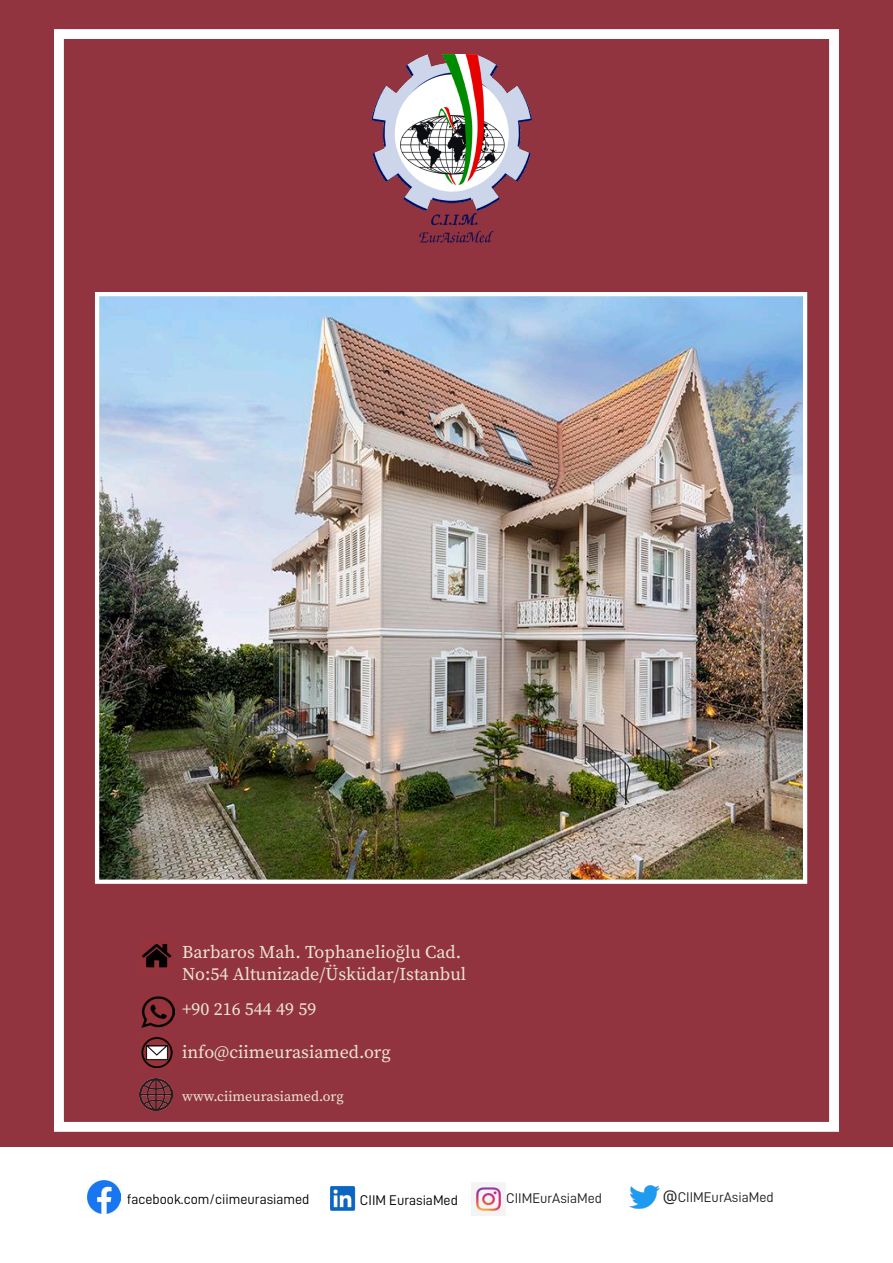
<style>
.page{position:relative;width:893px;height:1263px;background:#fff}
.page>*{position:absolute;margin:0;border:0;box-sizing:border-box;transform-origin:0 0}
.Corpo_del_testo_-_11{font:18px/21.6px "Source Serif Pro";color:#ece4d2}
.Corpo_del_testo_-_11-2{font:14.1px "D DIN";color:#000}
.Corpo_del_testo_-_11-3{font:14.1px "D DIN";color:#231f20}
.Corpo_del_testo_-_11-4{font:14.1px "Source Serif Pro";color:#ece4d2}
.s1{font-size:16.95px}
</style>
<div class="page">
<div style="left:0;top:0;width:893px;height:1146px;background:#91343f"></div>
<div style="left:54px;top:29px;width:785px;height:1103px;border:10px solid #fff"></div>
<img style="left:100px;top:297px;width:702px;height:582px">
<div style="left:95px;top:292px;width:712px;height:592px;border:4px solid #fff"></div>
<img style="left:140px;top:940px;width:32px;height:29px">
<img style="left:142px;top:996px;width:32px;height:32px">
<img style="left:141px;top:1037px;width:32px;height:30px">
<img style="left:140px;top:1078px;width:32px;height:32px">
<img style="left:330px;top:1186px;width:26px;height:25px">
<img style="left:87px;top:1180px;width:34px;height:33px">
<img style="left:629px;top:1185px;width:30px;height:23px">
<img style="left:472px;top:1182px;width:33px;height:33px">
<img style="left:371px;top:54px;width:162px;height:189px">
<p class="Corpo_del_testo_-_11" style="left:182px;top:942px;width:286px">Barbaros Mah. Tophanelioğlu Cad.<br>No:54 Altunizade/Üsküdar/Istanbul</p>
<p class="Corpo_del_testo_-_11" style="left:182px;top:998px;width:136px">+90 216 544 49 59</p>
<p class="Corpo_del_testo_-_11" style="left:182px;top:1041px;width:210px">info@ciimeurasiamed.org</p>
<p class="Corpo_del_testo_-_11-4" style="left:182px;top:1086px;width:163px">www.ciimeurasiamed.org</p>
<p class="Corpo_del_testo_-_11-2" style="left:127px;top:1191px;width:184px">facebook.com/ciimeurasiamed</p>
<p class="Corpo_del_testo_-_11-2" style="left:360px;top:1192px;width:99px">CIIM EurasiaMed</p>
<p class="Corpo_del_testo_-_11-3" style="left:506px;top:1190px;width:98px">CIIMEurAsiaMed</p>
<p class="Corpo_del_testo_-_11-3" style="left:663px;top:1189px;width:112px"><span class="s1">@</span>CIIMEurAsiaMed</p>
</div>
